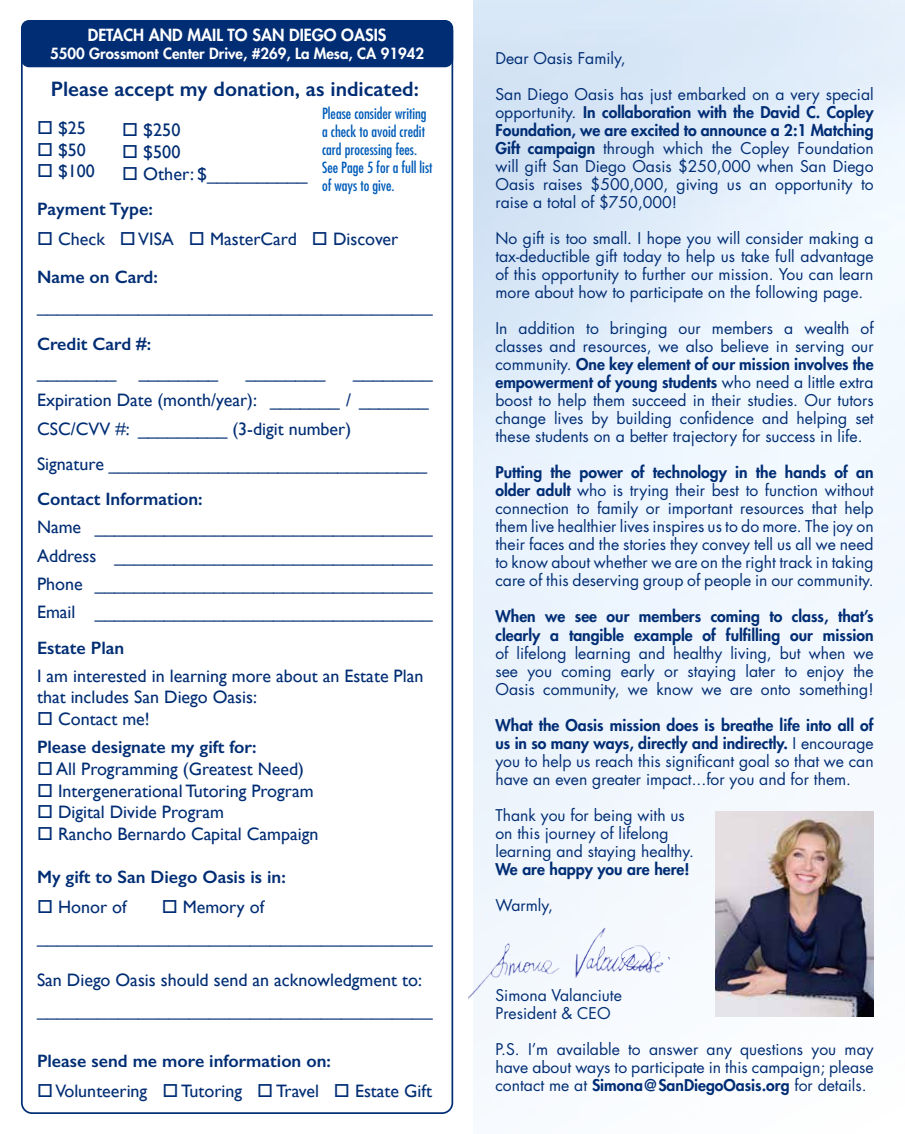
<style>
.page{position:relative;width:905px;height:1134px;background:#fff}
.page>*{position:absolute;margin:0;border:0;box-sizing:border-box;transform-origin:0 0}
.t1{font:600 21px "Gill Sans";color:#002d74}
.t2{font:18.15px "Gill Sans";color:#002d74}
.t3{font:18px/28.3px "Gill Sans";color:#002d74}
.t4{font:600 18px/38.1px "Gill Sans";color:#002d74}
.t5{font:800 16.35px "Futura Std";color:#fff}
.t6{font:15.75px/18px "Futura Std";color:#002d74;text-align:justify}
.t7{font:800 15.75px/18px "Futura Std";color:#002d74}
.t8{font:condensed 15px/18px "Futura Std";color:#005cb9}
.t9{font:800 15px "Futura Std";color:#fff}
.s1{font-weight:400}
.s2{font-weight:600}
.s3{font-weight:800}
</style>
<div class="page">
<img style="left:474px;top:0;width:430px;height:1061px">
<img style="left:468px;top:925px;width:202px;height:79px">
<div style="left:21px;top:20px;width:432px;height:47px;background:#002d74;border-radius:8px"></div>
<img style="left:716px;top:811px;width:157px;height:205px">
<p class="t5" style="left:88px;top:25px;width:300px">DETACH AND MAIL TO SAN DIEGO OASIS</p>
<p class="t9" style="left:50px;top:44px;width:375px">5500 Grossmont Center Drive, #269, La Mesa, CA 91942</p>
<h1 class="t1" style="left:51px;top:76px;width:369px">Please accept my donation, as indicated:</h1>
<p class="t3" style="left:37px;top:114px;width:50px">□ $25</p>
<p class="t3" style="left:37px;top:135px;width:50px">□ $50</p>
<p class="t4" style="left:37px;top:152px;width:117px">□ <span class="s1">$100<br></span>Payment Type:</p>
<p class="t3" style="left:37px;top:220px;width:363px;line-height:38.1px">□ Check □ VISA □ MasterCard □ Discover<br><span class="s2">Name on Card:</span></p>
<p class="t3" style="left:37px;top:291px;width:397px">_______________________________________</p>
<p class="t4" style="left:37px;top:325px;width:116px">Credit Card #:</p>
<p class="t3" style="left:37px;top:358px;width:183px">________ ________</p>
<p class="t3" style="left:246px;top:358px;width:81px">________</p>
<p class="t8" style="left:322px;top:105px;width:112px">Please consider writing a check to avoid credit card processing fees.<br>See Page 5 for a full list of ways to give.</p>
<p class="t2" style="left:122px;top:119px;width:60px">□ $250</p>
<p class="t2" style="left:122px;top:141px;width:60px">□ $500</p>
<p class="t2" style="left:122px;top:163px;width:187px">□ Other: $__________</p>
<p class="t3" style="left:37px;top:358px;width:397px;text-indent:316px">________<br>Expiration Date (month/year): _______ / _______<br>CSC/CVV #: _________ (3-digit number)</p>
<p class="t3" style="left:37px;top:450px;width:391px">Signature ________________________________</p>
<p class="t4" style="left:37px;top:480px;width:167px">Contact Information:</p>
<p class="t3" style="left:37px;top:513px;width:397px;text-align:justify">Name __________________________________ Address ________________________________ Phone __________________________________ Email __________________________________</p>
<p class="t4" style="left:37px;top:628px;width:89px">Estate Plan</p>
<p class="t3" style="left:37px;top:665px;width:388px;line-height:21.6px">I am interested in learning more about an Estate Plan that includes San Diego Oasis:</p>
<p class="t4" style="left:37px;top:705px;width:221px;line-height:28.3px">□ <span class="s1">Contact me!<br></span>Please designate my gift for:</p>
<p class="t3" style="left:37px;top:755px;width:268px">□ All Programming (Greatest Need)</p>
<p class="t3" style="left:37px;top:776px;width:278px">□ Intergenerational Tutoring Program</p>
<p class="t3" style="left:37px;top:798px;width:188px">□ Digital Divide Program</p>
<p class="t3" style="left:37px;top:819px;width:283px">□ Rancho Bernardo Capital Campaign</p>
<p class="t4" style="left:37px;top:858px;width:250px">My gift to San Diego Oasis is in:</p>
<p class="t3" style="left:37px;top:892px;width:91px">□ Honor of</p>
<p class="t3" style="left:37px;top:892px;width:397px;line-height:29.8px;text-indent:125px">□ Memory of _______________________________________</p>
<p class="t3" style="left:37px;top:965px;width:397px;line-height:29.8px">San Diego Oasis should send an acknowledgment to: _______________________________________</p>
<p class="t4" style="left:37px;top:1042px;width:295px">Please send me more information on:</p>
<p class="t3" style="left:37px;top:1076px;width:396px">□ Volunteering □ Tutoring □ Travel □ Estate Gift</p>
<p class="t6" style="left:495px;top:50px;width:132px">Dear Oasis Family,</p>
<p class="t6" style="left:495px;top:86px;width:380px">San Diego Oasis has just embarked on a very special opportunity. <span class="s3">In collaboration with the David C. Copley Foundation, we are excited to announce a 2:1 Matching Gift campaign</span> through which the Copley Foundation will gift San Diego Oasis $250,000 when San Diego Oasis raises $500,000, giving us an opportunity to raise a total of $750,000!</p>
<p class="t6" style="left:495px;top:230px;width:380px">No gift is too small. I hope you will consider making a tax-deductible gift today to help us take full advantage of this opportunity to further our mission. You can learn more about how to participate on the following page.</p>
<p class="t6" style="left:495px;top:320px;width:380px">In addition to bringing our members a wealth of classes and resources, we also believe in serving our community. <span class="s3">One key element of our mission involves the empowerment of young students</span> who need a little extra boost to help them succeed in their studies. Our tutors change lives by building confidence and helping set these students on a better trajectory for success in life.</p>
<p class="t6" style="left:495px;top:464px;width:380px"><span class="s3">Putting the power of technology in the hands of an older adult</span> who is trying their best to function without connection to family or important resources that help them live healthier lives inspires us to do more. The joy on their faces and the stories they convey tell us all we need to know about whether we are on the right track in taking care of this deserving group of people in our community.</p>
<p class="t7" style="left:495px;top:608px;width:380px">When we see our members coming to class, that’s clearly a tangible example of fulfilling our mission</p>
<p class="t6" style="left:495px;top:644px;width:380px">of lifelong learning and healthy living, but when we see you coming early or staying later to enjoy the Oasis community, we know we are onto something!</p>
<p class="t6" style="left:495px;top:716px;width:380px"><span class="s3">What the Oasis mission does is breathe life into all of us in so many ways, directly and indirectly.</span> I encourage you to help us reach this significant goal so that we can have an even greater impact...for you and for them.</p>
<p class="t6" style="left:495px;top:806px;width:200px;text-align:left">Thank you for being with us on this journey of lifelong learning and staying healthy.</p>
<p class="t7" style="left:495px;top:860px;width:196px">We are happy you are here!</p>
<p class="t6" style="left:495px;top:896px;width:59px">Warmly,</p>
<p class="t6" style="left:495px;top:986px;width:128px">Simona Valanciute<br>President &amp; CEO</p>
<p class="t6" style="left:495px;top:1040px;width:379px">P.S. I’m available to answer any questions you may have about ways to participate in this campaign; please contact me at <span class="s3">Simona@SanDiegoOasis.org</span> for details.</p>
</div>
